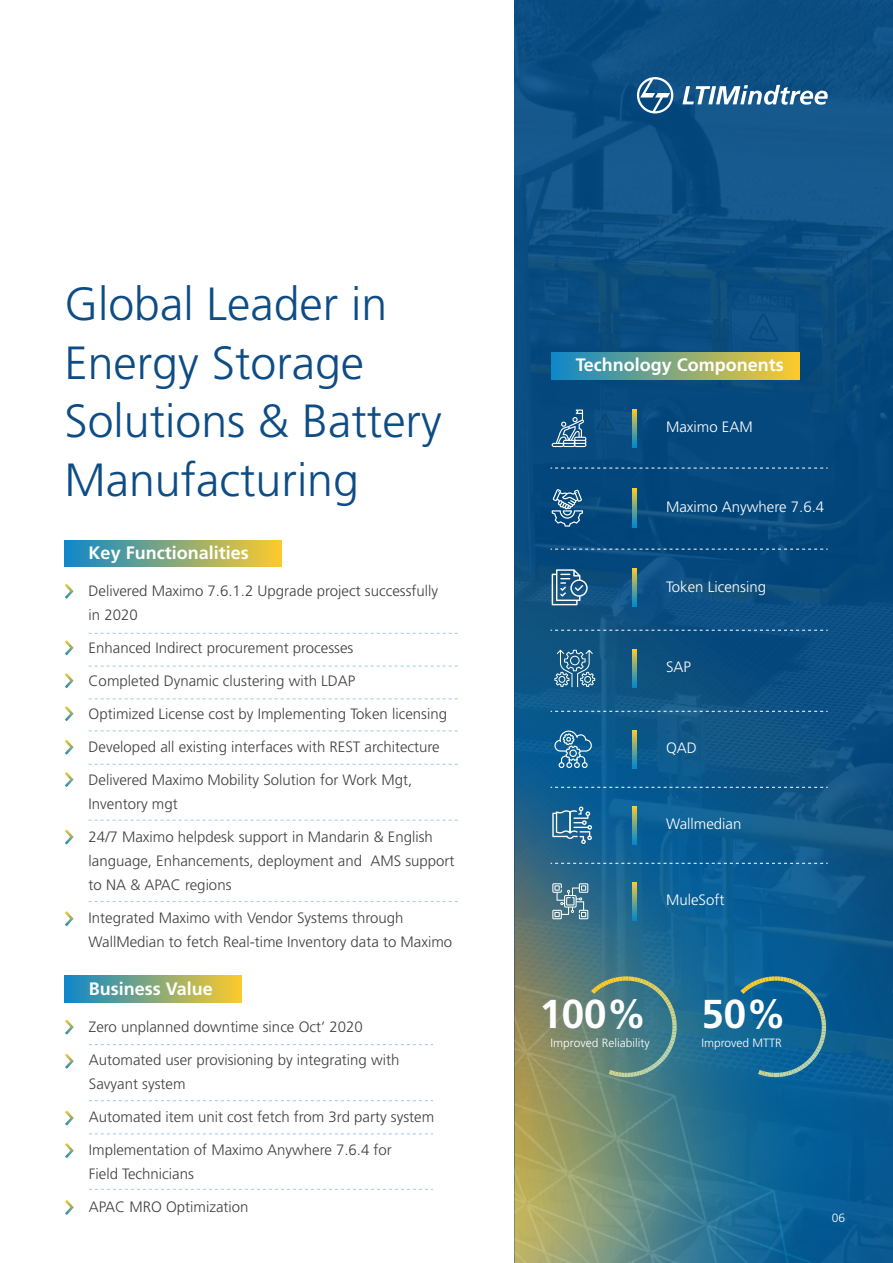
<style>
.page{position:relative;width:893px;height:1263px;background:#fff}
.page>*{position:absolute;margin:0;border:0;box-sizing:border-box;transform-origin:0 0}
.t1{font:300 46.5px/58.5px "Frutiger LT Pro";color:#0d4c85}
.t2{font:700 40.35px "Frutiger LT Pro";color:#fff}
.t3{font:700 18px "Frutiger LT Pro";color:#fff}
.t4{font:300 15px/24px "Frutiger LT Pro";color:#404041}
.t5{font:300 15px "Frutiger LT Pro";color:#fff}
.t6{font:300 12px "Frutiger LT Pro";color:#fff}
</style>
<div class="page">
<div style="left:65px;top:976px;width:176px;height:26px;background:linear-gradient(to right,#0f87c9,#faca2d)"></div>
<svg style="left:65px;top:1019px;width:9px;height:16px"></svg>
<svg style="left:65px;top:1053px;width:9px;height:16px"></svg>
<svg style="left:65px;top:1143px;width:9px;height:15px"></svg>
<svg style="left:65px;top:1200px;width:9px;height:15px"></svg>
<svg style="left:65px;top:1110px;width:9px;height:15px"></svg>
<svg style="left:89px;top:1044px;width:344px;height:1px"></svg>
<svg style="left:89px;top:1100px;width:344px;height:1px"></svg>
<svg style="left:89px;top:1133px;width:344px;height:1px"></svg>
<svg style="left:89px;top:1189px;width:344px;height:1px"></svg>
<div style="left:514px;top:0;width:379px;height:1263px;background:#0c4e82"></div>
<img style="left:514px;top:111px;width:379px;height:1152px">
<svg style="left:637px;top:77px;width:36px;height:36px"></svg>
<svg style="left:682px;top:85px;width:146px;height:20px"></svg>
<svg style="left:551px;top:468px;width:277px;height:1px"></svg>
<svg style="left:551px;top:549px;width:277px;height:1px"></svg>
<svg style="left:633px;top:409px;width:3px;height:39px"></svg>
<svg style="left:633px;top:489px;width:3px;height:38px"></svg>
<svg style="left:633px;top:568px;width:3px;height:39px"></svg>
<svg style="left:633px;top:649px;width:3px;height:39px"></svg>
<svg style="left:551px;top:711px;width:277px;height:1px"></svg>
<svg style="left:551px;top:630px;width:277px;height:1px"></svg>
<svg style="left:633px;top:730px;width:3px;height:38px"></svg>
<svg style="left:740px;top:976px;width:86px;height:101px;background:#1c6b94"></svg>
<svg style="left:591px;top:976px;width:86px;height:101px;background:#538282"></svg>
<svg style="left:552px;top:410px;width:34px;height:37px"></svg>
<svg style="left:551px;top:787px;width:277px;height:1px"></svg>
<svg style="left:633px;top:806px;width:3px;height:38px"></svg>
<svg style="left:551px;top:863px;width:277px;height:1px"></svg>
<svg style="left:633px;top:882px;width:3px;height:38px"></svg>
<svg style="left:65px;top:584px;width:9px;height:15px"></svg>
<svg style="left:65px;top:640px;width:9px;height:15px"></svg>
<svg style="left:65px;top:673px;width:9px;height:15px"></svg>
<svg style="left:65px;top:706px;width:9px;height:15px"></svg>
<svg style="left:65px;top:739px;width:9px;height:16px"></svg>
<svg style="left:65px;top:772px;width:9px;height:15px"></svg>
<svg style="left:65px;top:829px;width:9px;height:15px"></svg>
<svg style="left:65px;top:911px;width:9px;height:15px"></svg>
<div style="left:65px;top:540px;width:217px;height:27px;background:linear-gradient(to right,#0f87c9,#fdca2b)"></div>
<svg style="left:89px;top:633px;width:369px;height:1px"></svg>
<svg style="left:89px;top:665px;width:369px;height:2px"></svg>
<svg style="left:89px;top:698px;width:369px;height:1px"></svg>
<svg style="left:89px;top:730px;width:369px;height:1px"></svg>
<svg style="left:89px;top:764px;width:369px;height:1px"></svg>
<svg style="left:89px;top:820px;width:369px;height:1px"></svg>
<svg style="left:89px;top:901px;width:369px;height:1px"></svg>
<svg style="left:552px;top:489px;width:31px;height:38px"></svg>
<svg style="left:552px;top:569px;width:36px;height:36px"></svg>
<svg style="left:554px;top:650px;width:41px;height:37px"></svg>
<svg style="left:552px;top:806px;width:40px;height:38px"></svg>
<svg style="left:554px;top:730px;width:38px;height:38px"></svg>
<svg style="left:552px;top:883px;width:36px;height:36px"></svg>
<div style="left:552px;top:352px;width:247px;height:27px;background:linear-gradient(to right,#0f87c9,#fcca2c)"></div>
<h1 class="t1" style="left:64px;top:275px;width:379px">Global Leader in<br>Energy Storage<br>Solutions &amp; Battery<br>Manufacturing</h1>
<p class="t3" style="left:89px;top:542px;width:162px">Key Functionalities</p>
<p class="t4" style="left:89px;top:579px;width:351px">Delivered Maximo 7.6.1.2 Upgrade project successfully in 2020</p>
<p class="t4" style="left:89px;top:636px;width:266px">Enhanced Indirect procurement processes</p>
<p class="t4" style="left:89px;top:669px;width:268px">Completed Dynamic clustering with LDAP</p>
<p class="t4" style="left:89px;top:702px;width:360px">Optimized License cost by Implementing Token licensing</p>
<p class="t4" style="left:89px;top:735px;width:353px">Developed all existing interfaces with REST architecture</p>
<p class="t4" style="left:89px;top:768px;width:325px">Delivered Maximo Mobility Solution for Work Mgt,<br>Inventory mgt</p>
<p class="t4" style="left:89px;top:825px;width:367px">24/7 Maximo helpdesk support in Mandarin &amp; English language, Enhancements, deployment and AMS support to NA &amp; APAC regions</p>
<p class="t4" style="left:89px;top:906px;width:365px">Integrated Maximo with Vendor Systems through<br>WallMedian to fetch Real-time Inventory data to Maximo</p>
<p class="t3" style="left:89px;top:978px;width:126px">Business Value</p>
<p class="t4" style="left:89px;top:1015px;width:275px">Zero unplanned downtime since Oct’ 2020</p>
<p class="t4" style="left:89px;top:1048px;width:312px">Automated user provisioning by integrating with<br>Savyant system</p>
<p class="t4" style="left:89px;top:1105px;width:347px">Automated item unit cost fetch from 3rd party system</p>
<p class="t4" style="left:89px;top:1138px;width:305px">Implementation of Maximo Anywhere 7.6.4 for<br>Field Technicians</p>
<p class="t4" style="left:89px;top:1195px;width:161px">APAC MRO Optimization</p>
<p class="t3" style="left:576px;top:354px;width:210px">Technology Components</p>
<p class="t5" style="left:666px;top:418px;width:88px">Maximo EAM</p>
<p class="t5" style="left:666px;top:498px;width:160px">Maximo Anywhere 7.6.4</p>
<p class="t5" style="left:666px;top:578px;width:102px">Token Licensing</p>
<p class="t5" style="left:666px;top:658px;width:27px">SAP</p>
<p class="t5" style="left:666px;top:739px;width:32px">QAD</p>
<p class="t5" style="left:666px;top:815px;width:77px">Wallmedian</p>
<p class="t5" style="left:666px;top:891px;width:60px">MuleSoft</p>
<h2 class="t2" style="left:539px;top:990px;width:109px">100%</h2>
<p class="t6" style="left:551px;top:1036px;width:101px">Improved Reliability</p>
<h2 class="t2" style="left:701px;top:990px;width:87px">50%</h2>
<p class="t6" style="left:701px;top:1036px;width:82px">Improved MTTR</p>
<p class="t6" style="left:832px;top:1211px;width:15px">06</p>
</div>
